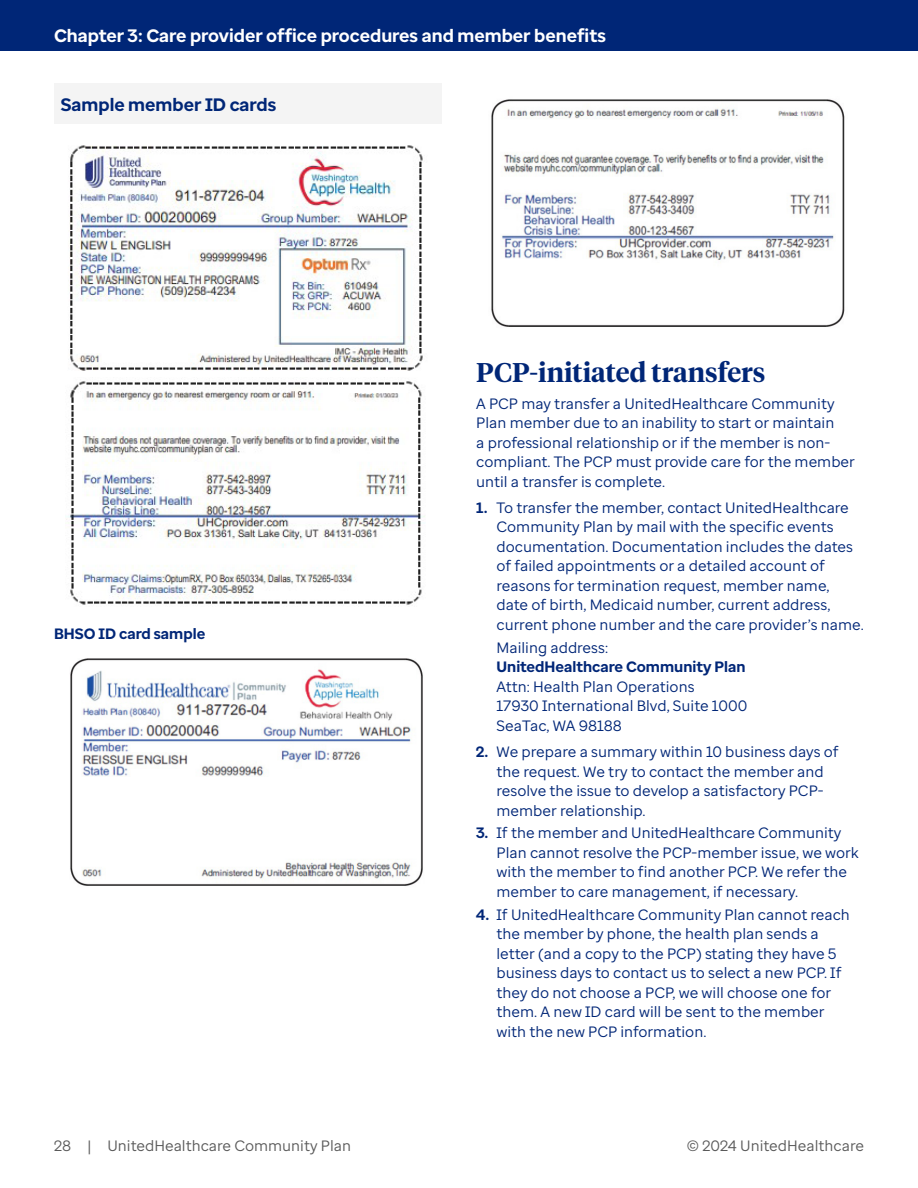
<style>
.page{position:relative;width:918px;height:1188px;background:#fff}
.page>*{position:absolute;margin:0;border:0;box-sizing:border-box;transform-origin:0 0}
.H4{font:600 27px "UHC Serif Headline";color:#002677}
.t1{font:700 18px "Enterprise Sans";color:#fff}
.H5_Sans_Gray_Shading{font:700 18px "Enterprise Sans";color:#002677}
.Body{font:15px/19.5px "Enterprise Sans";color:#002677}
.t2{font:15px "Enterprise Sans";color:#5a5a5a}
.H6-Sans{font:700 15px "Enterprise Sans";color:#002677}
.s1{font-weight:700}
</style>
<div class="page">
<div style="left:0;top:0;width:918px;height:51px;background:#002677"></div>
<div style="left:54px;top:83px;width:388px;height:41px;background:#f4f4f4"></div>
<img style="left:68px;top:145px;width:355px;height:226px">
<img style="left:66px;top:381px;width:359px;height:224px">
<img style="left:70px;top:658px;width:353px;height:228px">
<img style="left:491px;top:99px;width:354px;height:228px">
<p class="t1" style="left:54px;top:24px;width:553px">Chapter 3: Care provider office procedures and member benefits</p>
<p class="H5_Sans_Gray_Shading" style="left:61px;top:93px;width:217px">Sample member ID cards</p>
<p class="H6-Sans" style="left:54px;top:624px;width:153px">BHSO ID card sample</p>
<p class="H4" style="left:476px;top:354px;width:291px">PCP-initiated transfers</p>
<p class="Body" style="left:476px;top:393px;width:380px">A PCP may transfer a UnitedHealthcare Community Plan member due to an inability to start or maintain<br>a professional relationship or if the member is non&shy;compliant. The PCP must provide care for the member until a transfer is complete.</p>
<p class="Body" style="left:497px;top:498px;width:369px;text-indent:-20px"><span class="s1">1.</span> To transfer the member, contact UnitedHealthcare Community Plan by mail with the specific events documentation. Documentation includes the dates of failed appointments or a detailed account of reasons for termination request, member name, date of birth, Medicaid number, current address, current phone number and the care provider’s name.</p>
<p class="Body" style="left:497px;top:638px;width:252px">Mailing address:<br><span class="s1">UnitedHealthcare Community Plan<br></span>Attn: Health Plan Operations<br>17930 International Blvd, Suite 1000<br>SeaTac, WA 98188</p>
<p class="Body" style="left:497px;top:742px;width:344px;text-indent:-20px"><span class="s1">2.</span> We prepare a summary within 10 business days of the request. We try to contact the member and resolve the issue to develop a satisfactory PCP&shy;member relationship.</p>
<p class="Body" style="left:497px;top:823px;width:364px;text-indent:-20px"><span class="s1">3.</span> If the member and UnitedHealthcare Community Plan cannot resolve the PCP-member issue, we work with the member to find another PCP. We refer the member to care management, if necessary.</p>
<p class="Body" style="left:497px;top:905px;width:355px;text-indent:-20px"><span class="s1">4.</span> If UnitedHealthcare Community Plan cannot reach the member by phone, the health plan sends a letter (and a copy to the PCP) stating they have 5 business days to contact us to select a new PCP. If they do not choose a PCP, we will choose one for them. A new ID card will be sent to the member with the new PCP information.</p>
<p class="t2" style="left:54px;top:1136px;width:299px">28 | UnitedHealthcare Community Plan</p>
<p class="t2" style="left:687px;top:1136px;width:178px">© 2024 UnitedHealthcare</p>
</div>
